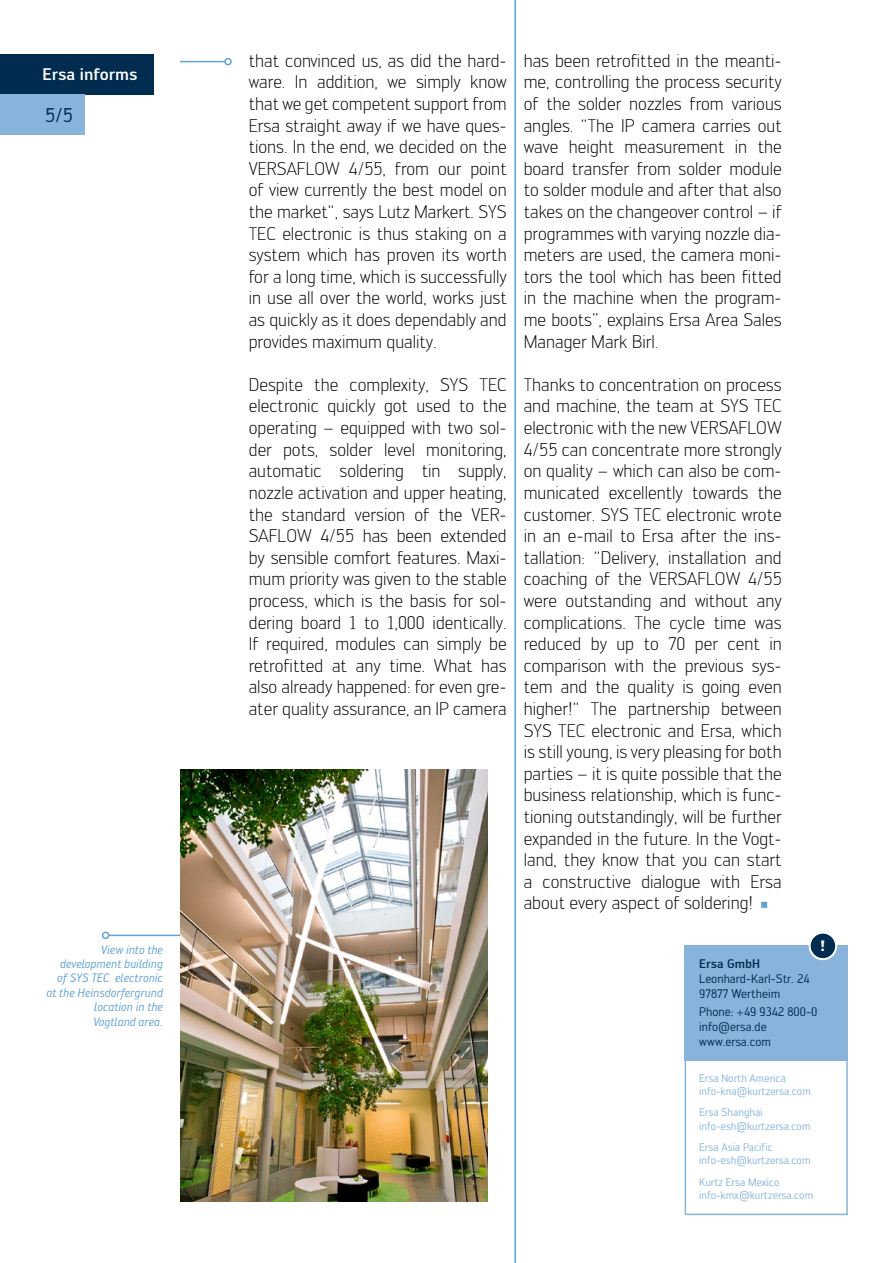
<style>
.page{position:relative;width:893px;height:1263px;background:#fff}
.page>*{position:absolute;margin:0;border:0;box-sizing:border-box;transform-origin:0 0}
.t1{font:19.5px "Engel";color:#002c50}
.t2{font:300 18px/21.6px "Engel";color:#000;text-align:justify}
.t3{font:500 16.5px "Engel";color:#fff}
.t4{font:700 14.7px "Engel";color:#fff}
.t5{font:12.3px/14.7px "Engel";color:#002c50}
.t6{font:500 12.3px "Engel";color:#002c50}
.t7{font:italic 12px/14.4px "Engel";color:#61a2d1;text-align:right}
.t8{font:10.8px/13px "Engel";color:#88b4db}
</style>
<div class="page">
<div style="left:0;top:54px;width:153px;height:40px;background:#002c50"></div>
<div style="left:0;top:94px;width:85px;height:41px;background:#88b4db"></div>
<div style="left:685px;top:945px;width:163px;height:270px;border:2px solid #88b4db"></div>
<div style="left:685px;top:945px;width:163px;height:115px;background:#88b4db"></div>
<div style="left:810px;top:933px;width:26px;height:26px;background:#002c50;border-radius:50%"></div>
<div style="left:809px;top:932px;width:28px;height:28px;border:2px solid #fff;border-radius:50%"></div>
<hr style="left:514px;top:0;width:2px;height:1263px;background:#60a2d4">
<hr style="left:109px;top:935px;width:109px;height:1px;background:#60a2d4">
<div style="left:102px;top:932px;width:7px;height:7px;border:2px solid #60a2d4;border-radius:50%"></div>
<svg style="left:761px;top:902px;width:6px;height:6px"></svg>
<img style="left:180px;top:770px;width:308px;height:432px">
<hr style="left:180px;top:61px;width:45px;height:1px;background:#61a2d1">
<div style="left:224px;top:58px;width:8px;height:7px;border:2px solid #61a2d1;border-radius:50%"></div>
<p class="t3" style="left:43px;top:65px;width:96px">Ersa informs</p>
<p class="t1" style="left:45px;top:104px;width:30px">5/5</p>
<p class="t7" style="left:46px;top:942px;width:118px">View into the development building<br>of SYS TEC electronic at the Heinsdorfergrund location in the<br>Vogtland area.</p>
<p class="t2" style="left:249px;top:50px;width:259px">that convinced us, as did the hard&shy;ware. In addition, we simply know that we get competent support from Ersa straight away if we have ques&shy;tions. In the end, we decided on the VERSAFLOW 4/55, from our point of view currently the best model on the market“, says Lutz Markert. SYS TEC electronic is thus staking on a system which has proven its worth for a long time, which is successfully in use all over the world, works just as quickly as it does dependably and provides maximum quality.</p>
<p class="t2" style="left:249px;top:374px;width:259px">Despite the complexity, SYS TEC electronic quickly got used to the operating – equipped with two sol&shy;der pots, solder level monitoring, automatic soldering tin supply, nozzle activation and upper heating, the standard version of the VER-SAFLOW 4/55 has been extended by sensible comfort features. Maxi&shy;mum priority was given to the stable process, which is the basis for sol&shy;dering board 1 to 1,000 identically.<br>If required, modules can simply be retrofitted at any time. What has also already happened: for even gre&shy;ater quality assurance, an IP camera</p>
<p class="t2" style="left:524px;top:50px;width:259px">has been retrofitted in the meanti&shy;me, controlling the process security of the solder nozzles from various angles. “The IP camera carries out wave height measurement in the board transfer from solder module to solder module and after that also takes on the changeover control – if programmes with varying nozzle dia&shy;meters are used, the camera moni&shy;tors the tool which has been fitted in the machine when the program&shy;me boots”, explains Ersa Area Sales Manager Mark Birl.</p>
<p class="t2" style="left:524px;top:374px;width:259px">Thanks to concentration on process and machine, the team at SYS TEC electronic with the new VERSAFLOW 4/55 can concentrate more strongly on quality – which can also be com&shy;municated excellently towards the customer. SYS TEC electronic wrote in an e-mail to Ersa after the ins&shy;tallation: “Delivery, installation and coaching of the VERSAFLOW 4/55 were outstanding and without any complications. The cycle time was reduced by up to 70 per cent in comparison with the previous sys&shy;tem and the quality is going even higher!“ The partnership between SYS TEC electronic and Ersa, which is still young, is very pleasing for both parties – it is quite possible that the business relationship, which is func&shy;tioning outstandingly, will be further expanded in the future. In the Vogt&shy;land, they know that you can start a constructive dialogue with Ersa about every aspect of soldering!</p>
<p class="t4" style="left:820px;top:937px;width:7px">!</p>
<p class="t6" style="left:699px;top:957px;width:62px">Ersa GmbH</p>
<p class="t5" style="left:699px;top:971px;width:112px">Leonhard-Karl-Str. 24<br>97877 Wertheim</p>
<p class="t5" style="left:699px;top:1005px;width:120px">Phone: +49 9342 800-0 info@ersa.de www.ersa.com</p>
<p class="t8" style="left:699px;top:1071px;width:113px">Ersa North America info-kna@kurtzersa.com</p>
<p class="t8" style="left:699px;top:1106px;width:113px">Ersa Shanghai info-esh@kurtzersa.com</p>
<p class="t8" style="left:699px;top:1141px;width:113px">Ersa Asia Pacific info-esh@kurtzersa.com</p>
<p class="t8" style="left:699px;top:1176px;width:115px">Kurtz Ersa Mexico info-kmx@kurtzersa.com</p>
</div>
